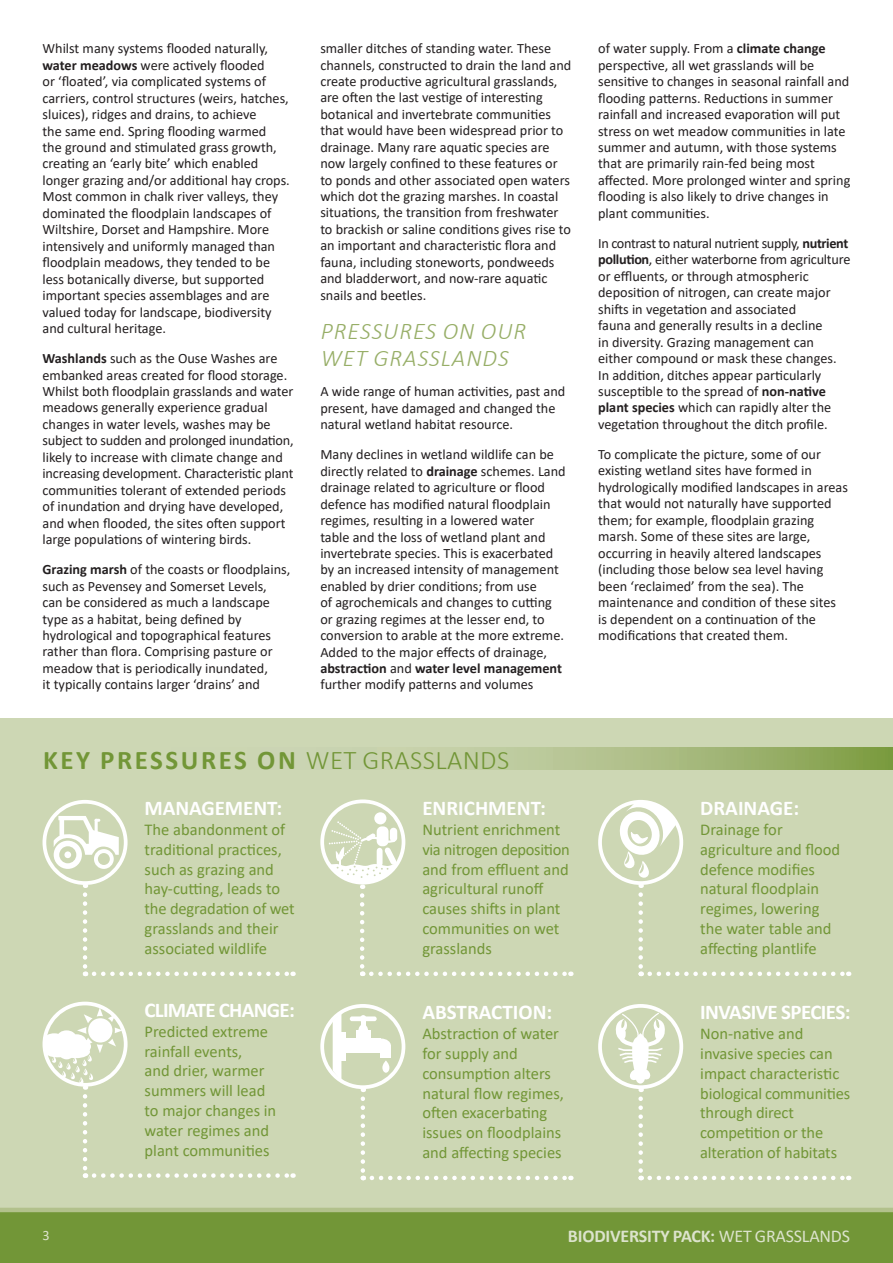
<style>
.page{position:relative;width:893px;height:1263px;background:#fff}
.page>*{position:absolute;margin:0;border:0;box-sizing:border-box;transform-origin:0 0}
.t1{font:700 27px "Calibri";letter-spacing:.095em;color:#729637}
.t2{font:italic 300 24px/27px "Calibri";letter-spacing:.04em;color:#97ae67}
.t3{font:700 21px "Calibri";letter-spacing:-.005em;color:#fff}
.t4{font:700 21px "Calibri";letter-spacing:-.03em;color:#fff}
.t5{font:700 21px "Calibri";letter-spacing:-.035em;color:#fff}
.t6{font:700 18px "Calibri";letter-spacing:-.01em;color:#dce3cc}
.t7{font:16.5px/19.8px "Calibri";color:#729637}
.t8{font:14.25px/16.5px "Calibri";color:#231f20}
.t9{font:14.25px "Calibri";color:#dce3cc}
.s1{font-weight:700}
.s2{font-weight:300}
.s3{font-weight:400}
</style>
<div class="page">
<div style="left:0;top:719px;width:893px;height:493px;background:#cdd7b4"></div>
<div style="left:0;top:1212px;width:893px;height:51px;background:#729637"></div>
<hr style="left:0;top:1208px;width:893px;height:4px;background:#b2c18c">
<svg style="left:83px;top:894px;width:4px;height:82px"></svg>
<svg style="left:94px;top:971px;width:200px;height:5px"></svg>
<svg style="left:43px;top:800px;width:85px;height:88px"></svg>
<svg style="left:427px;top:747px;width:466px;height:23px;background:#a7ba7e"></svg>
<svg style="left:83px;top:1096px;width:4px;height:82px"></svg>
<svg style="left:94px;top:1173px;width:200px;height:5px"></svg>
<svg style="left:43px;top:1002px;width:85px;height:88px"></svg>
<svg style="left:360px;top:895px;width:4px;height:81px"></svg>
<svg style="left:371px;top:971px;width:200px;height:5px"></svg>
<svg style="left:320px;top:799px;width:85px;height:90px"></svg>
<svg style="left:638px;top:894px;width:5px;height:82px"></svg>
<svg style="left:650px;top:971px;width:199px;height:5px"></svg>
<svg style="left:598px;top:800px;width:85px;height:88px"></svg>
<svg style="left:638px;top:1099px;width:5px;height:81px"></svg>
<svg style="left:650px;top:1176px;width:199px;height:4px"></svg>
<svg style="left:598px;top:1004px;width:85px;height:88px"></svg>
<svg style="left:361px;top:1099px;width:4px;height:81px"></svg>
<svg style="left:372px;top:1176px;width:199px;height:4px"></svg>
<svg style="left:320px;top:1004px;width:85px;height:88px"></svg>
<p class="t8" style="left:43px;top:40px;width:249px">Whilst many systems flooded naturally, <span class="s1">water meadows</span> were actively flooded<br>or ‘floated’, via complicated systems of carriers, control structures (weirs, hatches, sluices), ridges and drains, to achieve<br>the same end. Spring flooding warmed<br>the ground and stimulated grass growth, creating an ‘early bite’ which enabled longer grazing and/or additional hay crops.<br>Most common in chalk river valleys, they dominated the floodplain landscapes of Wiltshire, Dorset and Hampshire. More intensively and uniformly managed than floodplain meadows, they tended to be less botanically diverse, but supported important species assemblages and are valued today for landscape, biodiversity and cultural heritage.</p>
<p class="t8" style="left:43px;top:350px;width:253px"><span class="s1">Washlands</span> such as the Ouse Washes are embanked areas created for flood storage.<br>Whilst both floodplain grasslands and water meadows generally experience gradual changes in water levels, washes may be subject to sudden and prolonged inundation, likely to increase with climate change and increasing development. Characteristic plant communities tolerant of extended periods of inundation and drying have developed, and when flooded, the sites often support large populations of wintering birds.</p>
<p class="t8" style="left:43px;top:561px;width:249px"><span class="s1">Grazing marsh</span> of the coasts or floodplains, such as Pevensey and Somerset Levels, can be considered as much a landscape type as a habitat, being defined by hydrological and topographical features rather than flora. Comprising pasture or meadow that is periodically inundated,<br>it typically contains larger ‘drains’ and</p>
<p class="t8" style="left:320px;top:40px;width:252px">smaller ditches of standing water. These channels, constructed to drain the land and create productive agricultural grasslands, are often the last vestige of interesting botanical and invertebrate communities that would have been widespread prior to drainage. Many rare aquatic species are now largely confined to these features or to ponds and other associated open waters which dot the grazing marshes. In coastal situations, the transition from freshwater to brackish or saline conditions gives rise to an important and characteristic flora and fauna, including stoneworts, pondweeds and bladderwort, and now-rare aquatic snails and beetles.</p>
<h2 class="t2" style="left:321px;top:318px;width:207px">PRESSURES ON OUR<br>WET GRASSLANDS</h2>
<p class="t8" style="left:320px;top:383px;width:246px">A wide range of human activities, past and present, have damaged and changed the natural wetland habitat resource.</p>
<p class="t8" style="left:320px;top:446px;width:247px">Many declines in wetland wildlife can be directly related to <span class="s1">drainage</span> schemes. Land drainage related to agriculture or flood defence has modified natural floodplain regimes, resulting in a lowered water table and the loss of wetland plant and invertebrate species. This is exacerbated by an increased intensity of management enabled by drier conditions; from use<br>of agrochemicals and changes to cutting or grazing regimes at the lesser end, to conversion to arable at the more extreme.<br>Added to the major effects of drainage, <span class="s1">abstraction</span> and <span class="s1">water level management </span>further modify patterns and volumes</p>
<h1 class="t1" style="left:43px;top:741px;width:468px">KEY PRESSURES ON <span class="s2">WET GRASSLANDS</span></h1>
<h3 class="t3" style="left:145px;top:793px;width:139px">MANAGEMENT:</h3>
<p class="t7" style="left:145px;top:819px;width:152px">The abandonment of traditional practices, such as grazing and hay-cutting, leads to the degradation of wet grasslands and their associated wildlife</p>
<h3 class="t5" style="left:145px;top:995px;width:152px">CLIMATE CHANGE:</h3>
<p class="t7" style="left:145px;top:1021px;width:133px">Predicted extreme rainfall events,<br>and drier, warmer summers will lead to major changes in water regimes and plant communities</p>
<h3 class="t3" style="left:422px;top:793px;width:125px">ENRICHMENT:</h3>
<p class="t7" style="left:422px;top:819px;width:149px">Nutrient enrichment via nitrogen deposition and from effluent and agricultural runoff causes shifts in plant communities on wet grasslands</p>
<h3 class="t3" style="left:422px;top:997px;width:131px">ABSTRACTION:</h3>
<p class="t7" style="left:422px;top:1023px;width:143px">Abstraction of water for supply and consumption alters natural flow regimes, often exacerbating issues on floodplains and affecting species</p>
<p class="t8" style="left:598px;top:40px;width:254px">of water supply. From a <span class="s1">climate change </span>perspective, all wet grasslands will be sensitive to changes in seasonal rainfall and flooding patterns. Reductions in summer rainfall and increased evaporation will put stress on wet meadow communities in late summer and autumn, with those systems that are primarily rain-fed being most affected. More prolonged winter and spring flooding is also likely to drive changes in plant communities.</p>
<p class="t8" style="left:598px;top:234px;width:254px">In contrast to natural nutrient supply, <span class="s1">nutrient pollution</span>, either waterborne from agriculture or effluents, or through atmospheric deposition of nitrogen, can create major shifts in vegetation and associated<br>fauna and generally results in a decline<br>in diversity. Grazing management can either compound or mask these changes.<br>In addition, ditches appear particularly susceptible to the spread of <span class="s1">non-native plant species</span> which can rapidly alter the vegetation throughout the ditch profile.</p>
<p class="t8" style="left:598px;top:446px;width:251px">To complicate the picture, some of our existing wetland sites have formed in hydrologically modified landscapes in areas that would not naturally have supported them; for example, floodplain grazing marsh. Some of these sites are large, occurring in heavily altered landscapes (including those below sea level having been ‘reclaimed’ from the sea). The maintenance and condition of these sites is dependent on a continuation of the modifications that created them.</p>
<h3 class="t3" style="left:700px;top:793px;width:101px">DRAINAGE:</h3>
<p class="t7" style="left:700px;top:819px;width:142px">Drainage for agriculture and flood defence modifies natural floodplain regimes, lowering the water table and affecting plantlife</p>
<h3 class="t4" style="left:700px;top:997px;width:152px">INVASIVE SPECIES:</h3>
<p class="t7" style="left:700px;top:1023px;width:152px">Non-native and invasive species can impact characteristic biological communities through direct competition or the alteration of habitats</p>
<p class="t9" style="left:43px;top:1225px;width:9px">3</p>
<p class="t6" style="left:568px;top:1224px;width:284px">BIODIVERSITY PACK: <span class="s3">WET GRASSLANDS</span></p>
</div>
